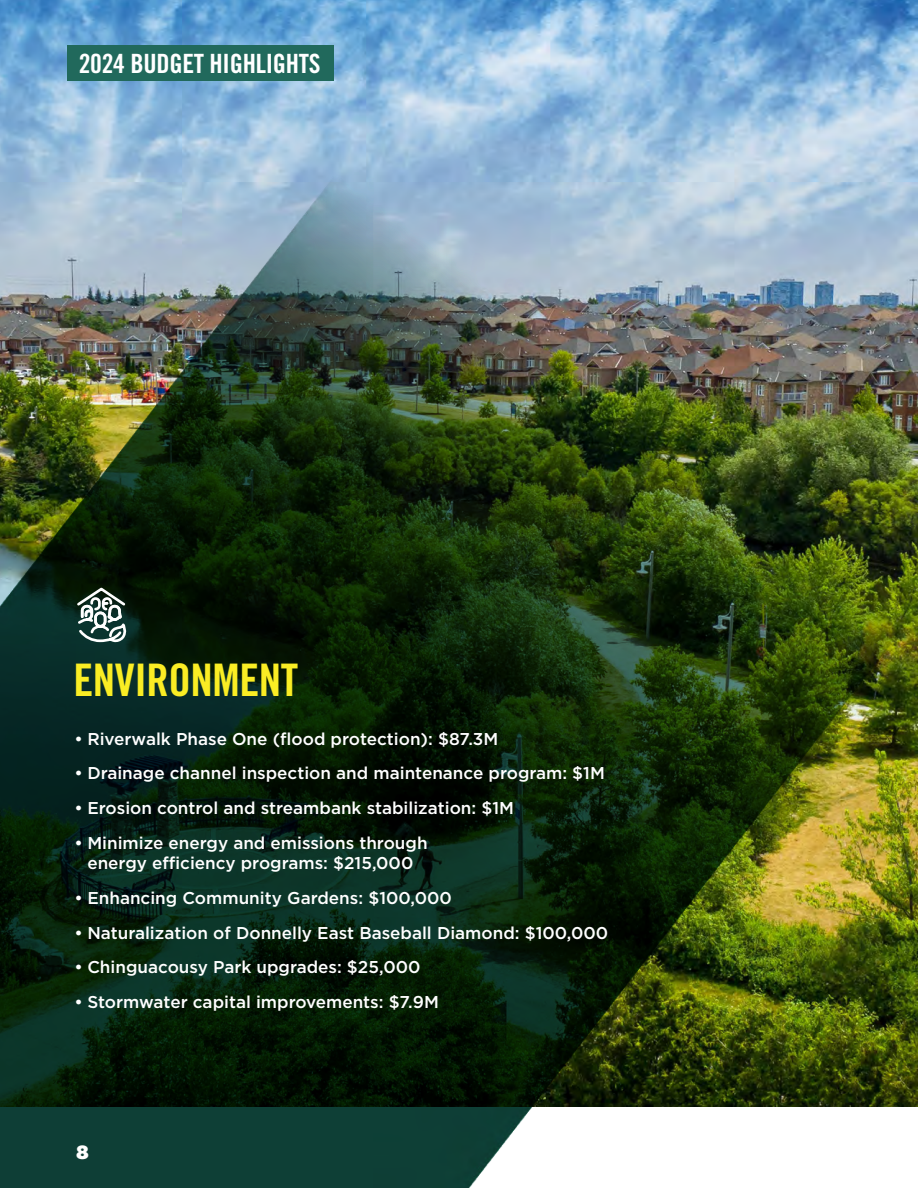
<style>
.page{position:relative;width:918px;height:1188px;background:#fff}
.page>*{position:absolute;margin:0;border:0;box-sizing:border-box;transform-origin:0 0}
.t1{font:44.85px "Trade Gothic LT Std Bd Cn 20";letter-spacing:-.01em;color:#faed24}
.t2{font:26.55px "Trade Gothic LT Std Bd Cn 20";letter-spacing:-.01em;color:#fff}
.t3{font:900 19.2px "Gotham";color:#fff}
.t4{font:500 17.1px/20.2px "Gotham";color:#fff;text-align:center}
</style>
<div class="page">
<img style="left:0;top:0;width:918px;height:1188px">
<div style="left:67px;top:45px;width:266px;height:36px;background:#21695c"></div>
<svg style="left:75px;top:586px;width:56px;height:59px"></svg>
<h2 class="t2" style="left:79px;top:47px;width:243px">2024 BUDGET HIGHLIGHTS</h2>
<h2 class="t1" style="left:74px;top:653px;width:226px">ENVIRONMENT</h2>
<p class="t4" style="left:75px;top:728px;width:425px">• Riverwalk Phase One (flood protection): $87.3M</p>
<p class="t4" style="left:75px;top:763px;width:532px">• Drainage channel inspection and maintenance program: $1M</p>
<p class="t4" style="left:75px;top:798px;width:441px">• Erosion control and streambank stabilization: $1M</p>
<p class="t4" style="left:75px;top:832px;width:355px">• Minimize energy and emissions through energy efficiency programs: $215,000</p>
<p class="t4" style="left:75px;top:887px;width:379px">• Enhancing Community Gardens: $100,000</p>
<p class="t4" style="left:75px;top:922px;width:535px">• Naturalization of Donnelly East Baseball Diamond: $100,000</p>
<p class="t4" style="left:75px;top:957px;width:347px">• Chinguacousy Park upgrades: $25,000</p>
<p class="t4" style="left:75px;top:992px;width:366px">• Stormwater capital improvements: $7.9M</p>
<p class="t3" style="left:76px;top:1139px;width:14px">8</p>
</div>
